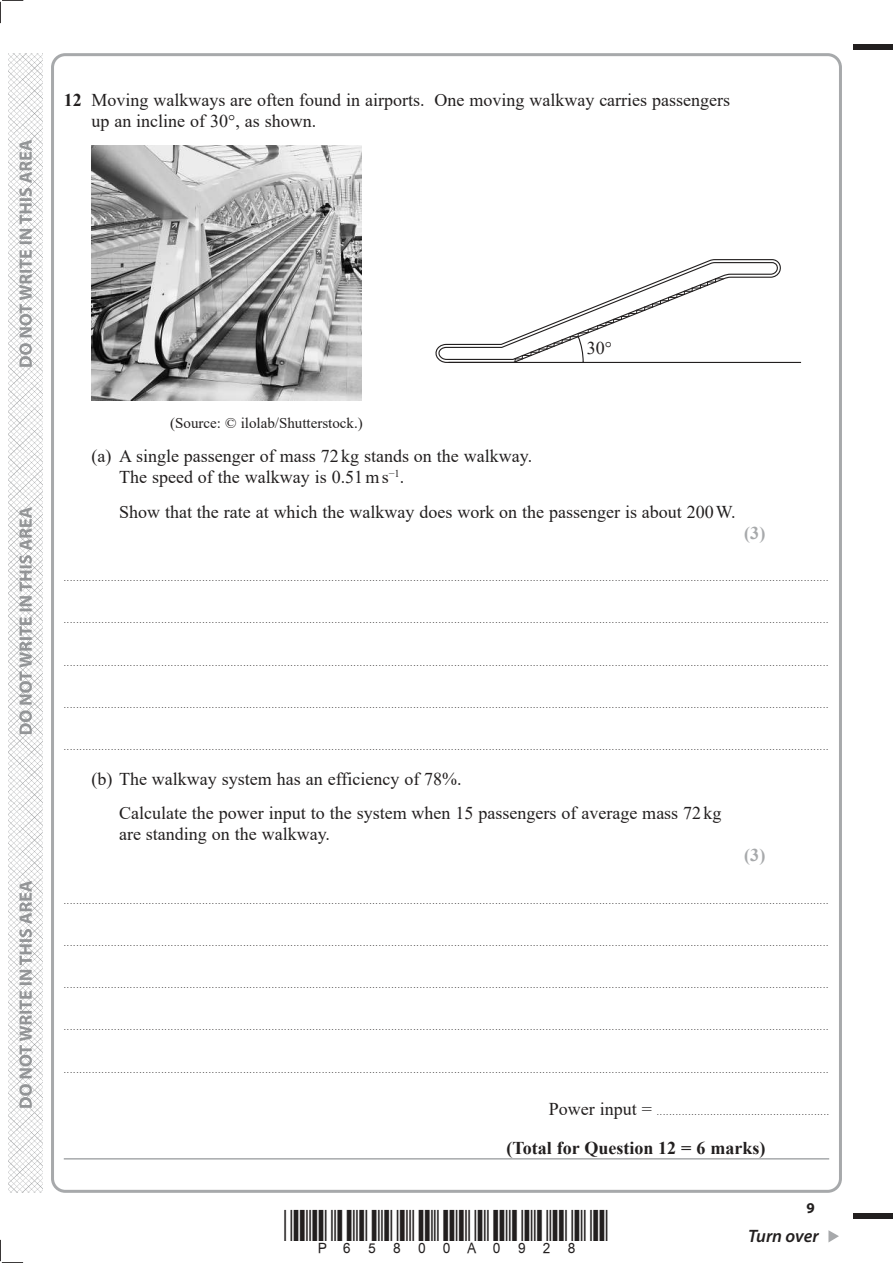
<style>
.page{position:relative;width:893px;height:1263px;background:#fff}
.page>*{position:absolute;margin:0;border:0;box-sizing:border-box;transform-origin:0 0}
.t1{font:18px/21px "Times New Roman";color:#221f1f}
.t2{font:700 18px "Times New Roman";color:#221f1f}
.t3{font:italic 600 18px "Myriad Pro";letter-spacing:-.005em;color:#221f1f}
.t4{font:700 18px "Times New Roman";color:#a7a9ab}
.t5{font:15px "Times New Roman";color:#221f1f}
.t6{font:700 15px "Myriad Pro";color:#221f1f}
.t7{font:9px "Times New Roman";color:#221f1f}
.s1{font-weight:700}
.s2{font-size:18px}
</style>
<div class="page">
<img style="left:9px;top:53px;width:34px;height:1140px">
<svg style="left:828px;top:1230px;width:11px;height:12px"></svg>
<div style="left:853px;top:44px;width:40px;height:5px;background:#221f1f"></div>
<div style="left:853px;top:1214px;width:40px;height:5px;background:#221f1f"></div>
<svg style="left:0;top:0;width:23px;height:23px"></svg>
<svg style="left:0;top:1240px;width:23px;height:23px"></svg>
<svg style="left:19px;top:140px;width:13px;height:968px"></svg>
<hr style="left:64px;top:1158px;width:765px;height:1px;background:#a7a9ab">
<img style="left:92px;top:146px;width:270px;height:255px">
<svg style="left:435px;top:259px;width:366px;height:104px"></svg>
<h1 class="t1" style="left:91px;top:91px;width:640px;text-indent:-28px"><span class="s1">12</span> Moving walkways are often found in airports. One moving walkway carries passengers up an incline of 30°, as shown.</h1>
<h1 class="t1" style="left:587px;top:339px;width:27px">30°</h1>
<h2 class="t5" style="left:170px;top:417px;width:194px">(Source: © ilolab/Shutterstock.)</h2>
<h1 class="t1" style="left:119px;top:448px;width:415px;text-indent:-28px">(a) A single passenger of mass 72 kg stands on the walkway.<br>The speed of the walkway is 0.51 m s<sup>−1</sup>.</h1>
<h1 class="t1" style="left:119px;top:503px;width:618px">Show that the rate at which the walkway does work on the passenger is about 200 W.</h1>
<h1 class="t4" style="left:744px;top:527px;width:23px">(3)</h1>
<p class="t7" style="left:64px;top:575px;width:766px">...................................................................................................................................................................................................................................................</p>
<p class="t7" style="left:64px;top:617px;width:766px">...................................................................................................................................................................................................................................................</p>
<p class="t7" style="left:64px;top:659px;width:766px">...................................................................................................................................................................................................................................................</p>
<p class="t7" style="left:64px;top:702px;width:766px">...................................................................................................................................................................................................................................................</p>
<p class="t7" style="left:64px;top:744px;width:766px">...................................................................................................................................................................................................................................................</p>
<h1 class="t1" style="left:119px;top:763px;width:604px;line-height:34.5px;text-indent:-28px">(b) The walkway system has an efficiency of 78%.<br>Calculate the power input to the system when 15 passengers of average mass 72 kg</h1>
<h1 class="t1" style="left:119px;top:825px;width:213px">are standing on the walkway.</h1>
<h1 class="t4" style="left:744px;top:849px;width:23px">(3)</h1>
<p class="t7" style="left:64px;top:897px;width:766px">...................................................................................................................................................................................................................................................</p>
<p class="t7" style="left:64px;top:939px;width:766px">...................................................................................................................................................................................................................................................</p>
<p class="t7" style="left:64px;top:982px;width:766px">...................................................................................................................................................................................................................................................</p>
<p class="t7" style="left:64px;top:1024px;width:766px">...................................................................................................................................................................................................................................................</p>
<p class="t7" style="left:64px;top:1066px;width:766px">...................................................................................................................................................................................................................................................</p>
<p class="t7" style="left:549px;top:1108px;width:282px"><span class="s2">Power input =</span> .......................................................</p>
<h1 class="t2" style="left:506px;top:1142px;width:260px">(Total for Question 12 = 6 marks)</h1>
<h2 class="t6" style="left:806px;top:1203px;width:10px">9</h2>
<h1 class="t3" style="left:748px;top:1226px;width:72px">Turn over</h1>
</div>
